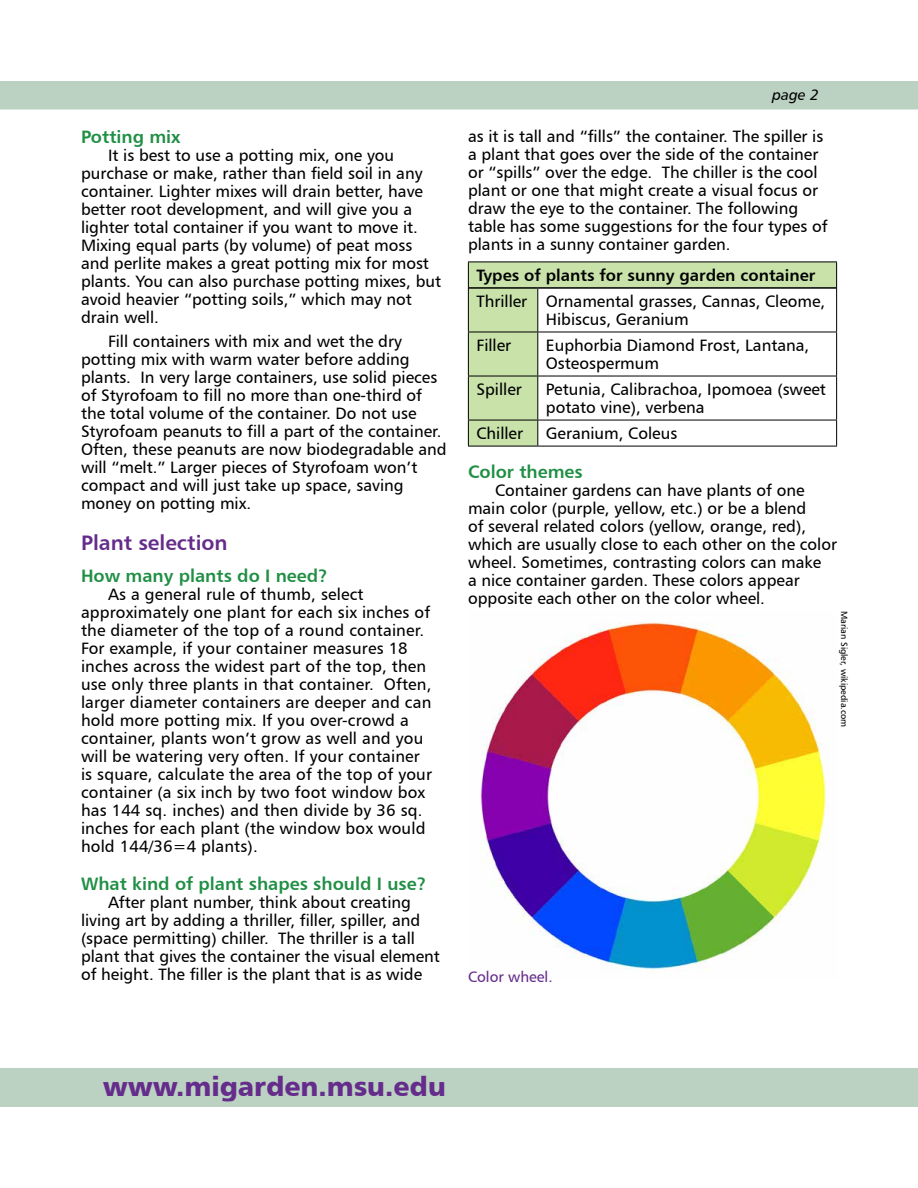
<style>
.page{position:relative;width:918px;height:1188px;background:#fff}
.page>*{position:absolute;margin:0;border:0;box-sizing:border-box;transform-origin:0 0}
.t1{font:27px "Humanist 777 BT Black B";color:#652c8b}
.Header_2{font:21px "Humanist 777 BT Bold B";color:#652c8b}
.Header_3{font:18px "Humanist 777 BT Bold B";color:#208f45}
.Paragraph{font:16.5px/18px "Humanist 777 BT Roman B";color:#000}
.Paragraph-2{font:16.5px "Humanist 777 BT Bold B";color:#000}
.t2{font:15px "Humanist 777 BT Roman B";color:#652c8b}
.t3{font:15px "Humanist 777 BT Italic B";color:#000}
.Credit{font:9px "Humanist 777 BT Roman B";color:#000}
</style>
<div class="page">
<svg style="left:469px;top:263px;width:367px;height:183px"></svg>
<hr style="left:468px;top:262px;width:70px;height:1px;background:#000">
<svg style="left:468px;top:262px;width:1px;height:26px"></svg>
<hr style="left:538px;top:262px;width:299px;height:1px;background:#000">
<svg style="left:836px;top:262px;width:1px;height:26px"></svg>
<hr style="left:468px;top:288px;width:1px;height:44px;background:#000">
<hr style="left:537px;top:289px;width:1px;height:43px;background:#000">
<hr style="left:836px;top:288px;width:1px;height:44px;background:#000">
<hr style="left:468px;top:332px;width:70px;height:1px;background:#000">
<hr style="left:468px;top:332px;width:1px;height:44px;background:#000">
<hr style="left:538px;top:332px;width:299px;height:1px;background:#000">
<hr style="left:537px;top:332px;width:1px;height:44px;background:#000">
<hr style="left:836px;top:332px;width:1px;height:44px;background:#000">
<hr style="left:468px;top:376px;width:70px;height:1px;background:#000">
<hr style="left:468px;top:376px;width:1px;height:44px;background:#000">
<hr style="left:538px;top:376px;width:299px;height:1px;background:#000">
<hr style="left:537px;top:376px;width:1px;height:44px;background:#000">
<hr style="left:836px;top:376px;width:1px;height:44px;background:#000">
<hr style="left:468px;top:420px;width:70px;height:1px;background:#000">
<svg style="left:468px;top:420px;width:1px;height:26px"></svg>
<hr style="left:538px;top:420px;width:299px;height:1px;background:#000">
<svg style="left:537px;top:420px;width:1px;height:26px"></svg>
<svg style="left:836px;top:420px;width:1px;height:26px"></svg>
<hr style="left:468px;top:446px;width:70px;height:1px;background:#000">
<hr style="left:538px;top:446px;width:299px;height:1px;background:#000">
<hr style="left:469px;top:287px;width:69px;height:2px;background:#000">
<hr style="left:538px;top:287px;width:298px;height:2px;background:#000">
<img style="left:480px;top:622px;width:346px;height:349px">
<div style="left:0;top:81px;width:918px;height:29px;background:#bbd2c3"></div>
<div style="left:0;top:1068px;width:918px;height:39px;background:#bbd2c3"></div>
<div style="left:75px;top:1074px;width:537px;height:28px;background:#bbd2c3"></div>
<div style="left:74px;top:1074px;width:539px;height:29px;border:2px solid #bbd2c2"></div>
<p class="Header_3" style="left:81px;top:126px;width:101px">Potting mix</p>
<p class="Paragraph" style="left:81px;top:146px;width:362px;text-indent:27px">It is best to use a potting mix, one you purchase or make, rather than field soil in any container. Lighter mixes will drain better, have better root development, and will give you a lighter total container if you want to move it.<br>Mixing equal parts (by volume) of peat moss and perlite makes a great potting mix for most plants. You can also purchase potting mixes, but avoid heavier “potting soils,” which may not drain well.</p>
<p class="Paragraph" style="left:81px;top:332px;width:367px;text-indent:27px">Fill containers with mix and wet the dry potting mix with warm water before adding plants. In very large containers, use solid pieces of Styrofoam to fill no more than one-third of the total volume of the container. Do not use Styrofoam peanuts to fill a part of the container.<br>Often, these peanuts are now biodegradable and will “melt.” Larger pieces of Styrofoam won’t compact and will just take up space, saving money on potting mix.</p>
<p class="Header_2" style="left:81px;top:529px;width:148px">Plant selection</p>
<p class="Header_3" style="left:81px;top:565px;width:248px">How many plants do I need?</p>
<p class="Paragraph" style="left:81px;top:585px;width:353px;text-indent:27px">As a general rule of thumb, select approximately one plant for each six inches of the diameter of the top of a round container.<br>For example, if your container measures 18 inches across the widest part of the top, then use only three plants in that container. Often, larger diameter containers are deeper and can hold more potting mix. If you over-crowd a container, plants won’t grow as well and you will be watering very often. If your container is square, calculate the area of the top of your container (a six inch by two foot window box has 144 sq. inches) and then divide by 36 sq. inches for each plant (the window box would hold 144/36=4 plants).</p>
<p class="Header_3" style="left:81px;top:873px;width:347px">What kind of plant shapes should I use?</p>
<p class="Paragraph" style="left:81px;top:893px;width:360px;text-indent:27px">After plant number, think about creating living art by adding a thriller, filler, spiller, and (space permitting) chiller. The thriller is a tall plant that gives the container the visual element of height. The filler is the plant that is as wide</p>
<p class="t3" style="left:772px;top:85px;width:48px">page 2</p>
<p class="Paragraph" style="left:468px;top:127px;width:361px">as it is tall and “fills” the container. The spiller is a plant that goes over the side of the container or “spills” over the edge. The chiller is the cool plant or one that might create a visual focus or draw the eye to the container. The following table has some suggestions for the four types of plants in a sunny container garden.</p>
<p class="Paragraph-2" style="left:476px;top:265px;width:340px">Types of plants for sunny garden container</p>
<p class="Paragraph" style="left:476px;top:292px;width:52px">Thriller</p>
<p class="Paragraph" style="left:546px;top:292px;width:281px">Ornamental grasses, Cannas, Cleome,<br>Hibiscus, Geranium</p>
<p class="Paragraph" style="left:476px;top:336px;width:36px">Filler</p>
<p class="Paragraph" style="left:546px;top:336px;width:265px">Euphorbia Diamond Frost, Lantana,<br>Osteospermum</p>
<p class="Paragraph" style="left:476px;top:380px;width:47px">Spiller</p>
<p class="Paragraph" style="left:546px;top:380px;width:282px">Petunia, Calibrachoa, Ipomoea (sweet potato vine), verbena</p>
<p class="Paragraph" style="left:476px;top:424px;width:48px">Chiller</p>
<p class="Paragraph" style="left:546px;top:424px;width:133px">Geranium, Coleus</p>
<p class="Header_3" style="left:468px;top:461px;width:116px">Color themes</p>
<p class="Paragraph" style="left:468px;top:481px;width:371px;text-indent:27px">Container gardens can have plants of one main color (purple, yellow, etc.) or be a blend<br>of several related colors (yellow, orange, red), which are usually close to each other on the color wheel. Sometimes, contrasting colors can make<br>a nice container garden. These colors appear opposite each other on the color wheel.</p>
<p class="t2" style="left:468px;top:967px;width:86px">Color wheel.</p>
<p class="Credit" style="left:850px;top:611px;width:118px;rotate:90deg">Marian Sigler, wikipedia.com</p>
<h1 class="t1" style="left:103px;top:1069px;width:345px">www.migarden.msu.edu</h1>
</div>
